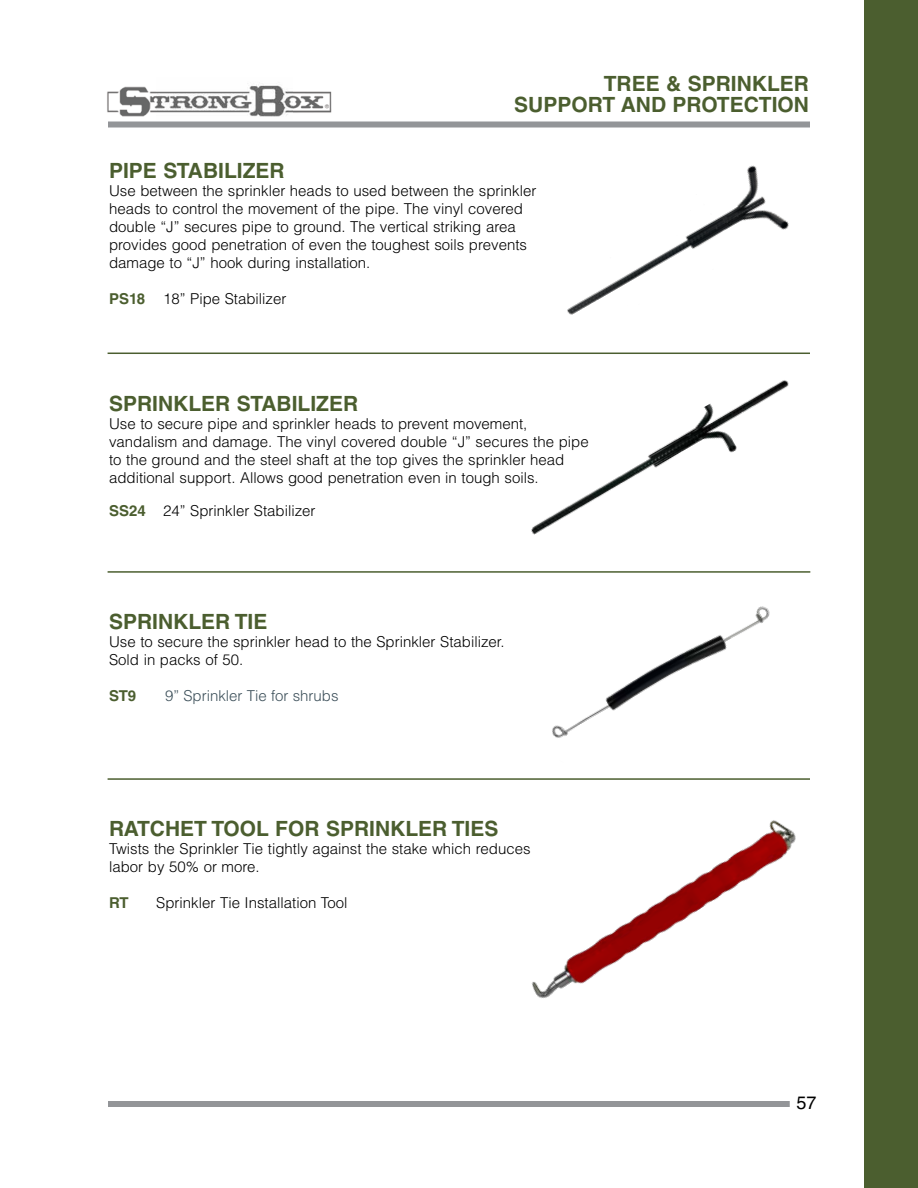
<style>
.page{position:relative;width:918px;height:1188px;background:#fff}
.page>*{position:absolute;margin:0;border:0;box-sizing:border-box;transform-origin:0 0}
.t1{font:700 21px/21px "Helvetica LT Std";color:#4b5e2f;text-align:right}
.t2{font:18px "Helvetica LT Std";color:#000}
.t3{font:300 15px/18px "Helvetica LT Std";color:#000}
.t4{font:300 15px "Helvetica LT Std";color:#3d505a}
.t5{font:700 15px "Helvetica LT Std";color:#4b5e2f}
.s1{font-weight:700;color:#4b5e2f}
</style>
<div class="page">
<div style="left:108px;top:1101px;width:682px;height:6px;background:#939598"></div>
<div style="left:108px;top:122px;width:702px;height:6px;background:#939598"></div>
<img style="left:107px;top:85px;width:225px;height:32px">
<div style="left:864px;top:0;width:54px;height:1188px;background:#4b5e2f"></div>
<hr style="left:108px;top:353px;width:702px;height:1px;background:#4b5e2f">
<hr style="left:108px;top:571px;width:702px;height:2px;background:#4b5e2f">
<hr style="left:108px;top:778px;width:702px;height:2px;background:#4b5e2f">
<img style="left:470px;top:778px;width:340px;height:220px">
<img style="left:552px;top:606px;width:218px;height:132px">
<img style="left:531px;top:380px;width:258px;height:155px">
<img style="left:540px;top:165px;width:264px;height:188px">
<h1 class="t1" style="left:514px;top:73px;width:296px">TREE &amp; SPRINKLER<br>SUPPORT AND PROTECTION</h1>
<h1 class="t1" style="left:109px;top:160px;width:177px">PIPE STABILIZER</h1>
<p class="t3" style="left:109px;top:181px;width:429px">Use between the sprinkler heads to used between the sprinkler heads to control the movement of the pipe. The vinyl covered double “J” secures pipe to ground. The vertical striking area provides good penetration of even the toughest soils prevents damage to “J” hook during installation.</p>
<p class="t3" style="left:109px;top:289px;width:179px"><span class="s1">PS18</span> 18” Pipe Stabilizer</p>
<h1 class="t1" style="left:109px;top:393px;width:251px">SPRINKLER STABILIZER</h1>
<p class="t3" style="left:109px;top:415px;width:481px">Use to secure pipe and sprinkler heads to prevent movement, vandalism and damage. The vinyl covered double “J” secures the pipe to the ground and the steel shaft at the top gives the sprinkler head additional support. Allows good penetration even in tough soils.</p>
<p class="t3" style="left:109px;top:502px;width:208px"><span class="s1">SS24</span> 24” Sprinkler Stabilizer</p>
<h1 class="t1" style="left:109px;top:611px;width:160px">SPRINKLER TIE</h1>
<p class="t3" style="left:109px;top:633px;width:397px">Use to secure the sprinkler head to the Sprinkler Stabilizer.<br>Sold in packs of 50.</p>
<p class="t5" style="left:109px;top:687px;width:29px">ST9</p>
<p class="t4" style="left:165px;top:687px;width:175px">9” Sprinkler Tie for shrubs</p>
<h1 class="t1" style="left:109px;top:818px;width:391px">RATCHET TOOL FOR SPRINKLER TIES</h1>
<p class="t3" style="left:109px;top:839px;width:423px">Twists the Sprinkler Tie tightly against the stake which reduces labor by 50% or more.</p>
<p class="t5" style="left:109px;top:893px;width:21px">RT</p>
<p class="t3" style="left:156px;top:893px;width:193px">Sprinkler Tie Installation Tool</p>
<p class="t2" style="left:796px;top:1092px;width:22px">57</p>
</div>
